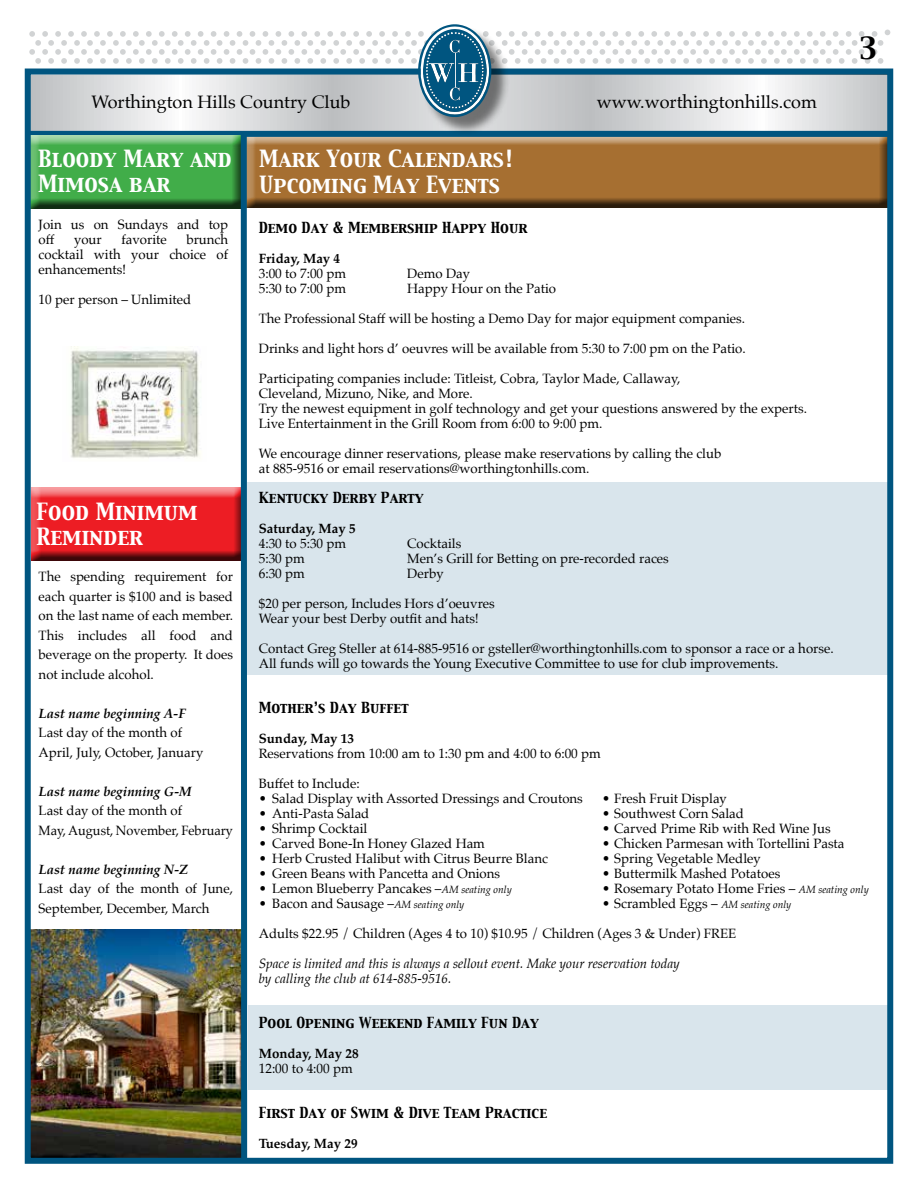
<style>
.page{position:relative;width:918px;height:1188px;background:#fff}
.page>*{position:absolute;margin:0;border:0;box-sizing:border-box;transform-origin:0 0}
.t1{font:27px "Capitals";color:#000}
.t2{font:21px/25.2px "Capitals";color:#fff;scale:.96 1}
.t3{font:18px "Palatino";color:#000}
.t4{font:13.5px/15px "Palatino";color:#000}
.t5{font:13.5px "Capitals";color:#000}
.t6{font:italic 13.5px/15px "Palatino";color:#000}
.t7{font:700 13.5px "Palatino";color:#000}
.t8{font:italic 700 13.5px "Palatino";color:#000}
.s1{font-style:italic;font-size:10.5px}
</style>
<div class="page">
<img style="left:32px;top:929px;width:209px;height:228px">
<div style="left:248px;top:1005px;width:641px;height:84px;background:#d9e5ec"></div>
<div style="left:247px;top:483px;width:641px;height:192px;background:#d9e5ec"></div>
<div style="left:240px;top:135px;width:650px;height:74px;background:#000;opacity:.75"></div>
<svg style="left:32px;top:117px;width:854px;height:14px"></svg>
<div style="left:28px;top:131px;width:862px;height:6px;background:#005580"></div>
<div style="left:18px;top:132px;width:227px;height:79px;background:#fff;opacity:.75"></div>
<div style="left:23px;top:135px;width:222px;height:76px;background:#000;opacity:.75"></div>
<div style="left:20px;top:484px;width:226px;height:80px;background:#fff;opacity:.75"></div>
<div style="left:25px;top:488px;width:221px;height:76px;background:#000;opacity:.75"></div>
<img style="left:71px;top:347px;width:129px;height:111px">
<div style="left:241px;top:135px;width:6px;height:1023px;background:#005580"></div>
<div style="left:25px;top:69px;width:868px;height:1095px;border:6px solid #005580"></div>
<div style="left:420px;top:27px;width:90px;height:109px;background:#000;opacity:.5"></div>
<svg style="left:29px;top:24px;width:861px;height:93px"></svg>
<h3 class="t3" style="left:91px;top:87px;width:261px">Worthington Hills Country Club</h3>
<h3 class="t3" style="left:597px;top:87px;width:222px">www.worthingtonhills.com</h3>
<h1 class="t1" style="left:859px;top:29px;width:20px">3</h1>
<h2 class="t2" style="left:38px;top:147px;width:203px">Bloody Mary and<br>Mimosa bar</h2>
<p class="t4" style="left:39px;top:217px;width:191px">Join us on Sundays and top off</p>
<p class="t4" style="left:39px;top:232px;width:191px;text-align:justify;text-indent:148px">brunch cocktail with your choice of enhancements!</p>
<p class="t4" style="left:39px;top:292px;width:154px">10 per person – Unlimited</p>
<p class="t4" style="left:74px;top:232px;width:29px">your</p>
<p class="t4" style="left:121px;top:232px;width:47px">favorite</p>
<h2 class="t2" style="left:37px;top:500px;width:169px">Food Minimum<br>Reminder</h2>
<p class="t4" style="left:39px;top:567px;width:196px;line-height:19.5px;text-align:justify">The spending requirement for each quarter is $100 and is based on the last name of each member.<br>This includes all food and beverage on the property. It does not include alcohol.</p>
<p class="t8" style="left:39px;top:702px;width:149px">Last name beginning A-F</p>
<p class="t4" style="left:39px;top:723px;width:166px;line-height:19.5px">Last day of the month of<br>April, July, October, January</p>
<p class="t8" style="left:39px;top:780px;width:155px">Last name beginning G-M</p>
<p class="t4" style="left:39px;top:801px;width:196px;line-height:19.5px">Last day of the month of<br>May, August, November, February</p>
<p class="t8" style="left:39px;top:858px;width:151px">Last name beginning N-Z</p>
<p class="t4" style="left:39px;top:879px;width:196px;line-height:19.5px">Last day of the month of June,<br>September, December, March</p>
<h2 class="t2" style="left:259px;top:148px;width:267px">Mark Your Calendars!<br>Upcoming May Events</h2>
<p class="t5" style="left:259px;top:218px;width:270px">Demo Day &amp; Membership Happy Hour</p>
<p class="t7" style="left:259px;top:247px;width:83px">Friday, May 4</p>
<p class="t4" style="left:259px;top:266px;width:89px">3:00 to 7:00 pm</p>
<p class="t4" style="left:407px;top:266px;width:65px">Demo Day</p>
<p class="t4" style="left:259px;top:281px;width:89px">5:30 to 7:00 pm</p>
<p class="t4" style="left:407px;top:281px;width:150px">Happy Hour on the Patio</p>
<p class="t4" style="left:259px;top:311px;width:488px">The Professional Staff will be hosting a Demo Day for major equipment companies.</p>
<p class="t4" style="left:259px;top:341px;width:488px">Drinks and light hors d’ oeuvres will be available from 5:30 to 7:00 pm on the Patio.</p>
<p class="t4" style="left:259px;top:371px;width:550px">Participating companies include: Titleist, Cobra, Taylor Made, Callaway,<br>Cleveland, Mizuno, Nike, and More.<br>Try the newest equipment in golf technology and get your questions answered by the experts.<br>Live Entertainment in the Grill Room from 6:00 to 9:00 pm.</p>
<p class="t4" style="left:259px;top:446px;width:464px">We encourage dinner reservations, please make reservations by calling the club at 885-9516 or email reservations@worthingtonhills.com.</p>
<p class="t5" style="left:259px;top:488px;width:166px">Kentucky Derby Party</p>
<p class="t7" style="left:259px;top:517px;width:98px">Saturday, May 5</p>
<p class="t4" style="left:259px;top:536px;width:89px">4:30 to 5:30 pm</p>
<p class="t4" style="left:407px;top:536px;width:56px">Cocktails</p>
<p class="t4" style="left:259px;top:551px;width:48px">5:30 pm</p>
<p class="t4" style="left:407px;top:551px;width:263px">Men’s Grill for Betting on pre-recorded races</p>
<p class="t4" style="left:259px;top:566px;width:48px">6:30 pm</p>
<p class="t4" style="left:407px;top:566px;width:38px">Derby</p>
<p class="t4" style="left:259px;top:596px;width:237px">$20 per person, Includes Hors d’oeuvres<br>Wear your best Derby outfit and hats!</p>
<p class="t4" style="left:259px;top:641px;width:576px">Contact Greg Steller at 614-885-9516 or gsteller@worthingtonhills.com to sponsor a race or a horse.<br>All funds will go towards the Young Executive Committee to use for club improvements.</p>
<p class="t5" style="left:259px;top:698px;width:151px">Mother’s Day Buffet</p>
<p class="t7" style="left:259px;top:727px;width:97px">Sunday, May 13</p>
<p class="t4" style="left:259px;top:745px;width:344px">Reservations from 10:00 am to 1:30 pm and 4:00 to 6:00 pm</p>
<p class="t4" style="left:259px;top:775px;width:103px">Buffet to Include:</p>
<p class="t4" style="left:259px;top:790px;width:326px">• Salad Display with Assorted Dressings and Croutons</p>
<p class="t4" style="left:602px;top:790px;width:126px">• Fresh Fruit Display</p>
<p class="t4" style="left:259px;top:805px;width:112px">• Anti-Pasta Salad</p>
<p class="t4" style="left:602px;top:805px;width:143px">• Southwest Corn Salad</p>
<p class="t4" style="left:259px;top:820px;width:110px">• Shrimp Cocktail</p>
<p class="t4" style="left:602px;top:820px;width:230px">• Carved Prime Rib with Red Wine Jus</p>
<p class="t4" style="left:259px;top:835px;width:228px">• Carved Bone-In Honey Glazed Ham</p>
<p class="t4" style="left:602px;top:835px;width:244px">• Chicken Parmesan with Tortellini Pasta</p>
<p class="t4" style="left:259px;top:850px;width:291px">• Herb Crusted Halibut with Citrus Beurre Blanc</p>
<p class="t4" style="left:602px;top:850px;width:160px">• Spring Vegetable Medley</p>
<p class="t4" style="left:259px;top:865px;width:243px">• Green Beans with Pancetta and Onions</p>
<p class="t4" style="left:602px;top:865px;width:180px">• Buttermilk Mashed Potatoes</p>
<p class="t4" style="left:259px;top:880px;width:255px">• Lemon Blueberry Pancakes –<span class="s1">AM seating only</span></p>
<p class="t4" style="left:602px;top:881px;width:268px">• Rosemary Potato Home Fries – <span class="s1">AM seating only</span></p>
<p class="t4" style="left:259px;top:896px;width:207px">• Bacon and Sausage –<span class="s1">AM seating only</span></p>
<p class="t4" style="left:602px;top:896px;width:191px">• Scrambled Eggs – <span class="s1">AM seating only</span></p>
<p class="t4" style="left:259px;top:926px;width:479px">Adults $22.95 / Children (Ages 4 to 10) $10.95 / Children (Ages 3 &amp; Under) FREE</p>
<p class="t6" style="left:259px;top:955px;width:423px">Space is limited and this is always a sellout event. Make your reservation today by calling the club at 614-885-9516.</p>
<p class="t5" style="left:259px;top:1013px;width:282px">Pool Opening Weekend Family Fun Day</p>
<p class="t7" style="left:259px;top:1042px;width:101px">Monday, May 28</p>
<p class="t4" style="left:259px;top:1061px;width:96px">12:00 to 4:00 pm</p>
<p class="t5" style="left:259px;top:1103px;width:290px">First Day of Swim &amp; Dive Team Practice</p>
<p class="t7" style="left:259px;top:1132px;width:100px">Tuesday, May 29</p>
</div>
